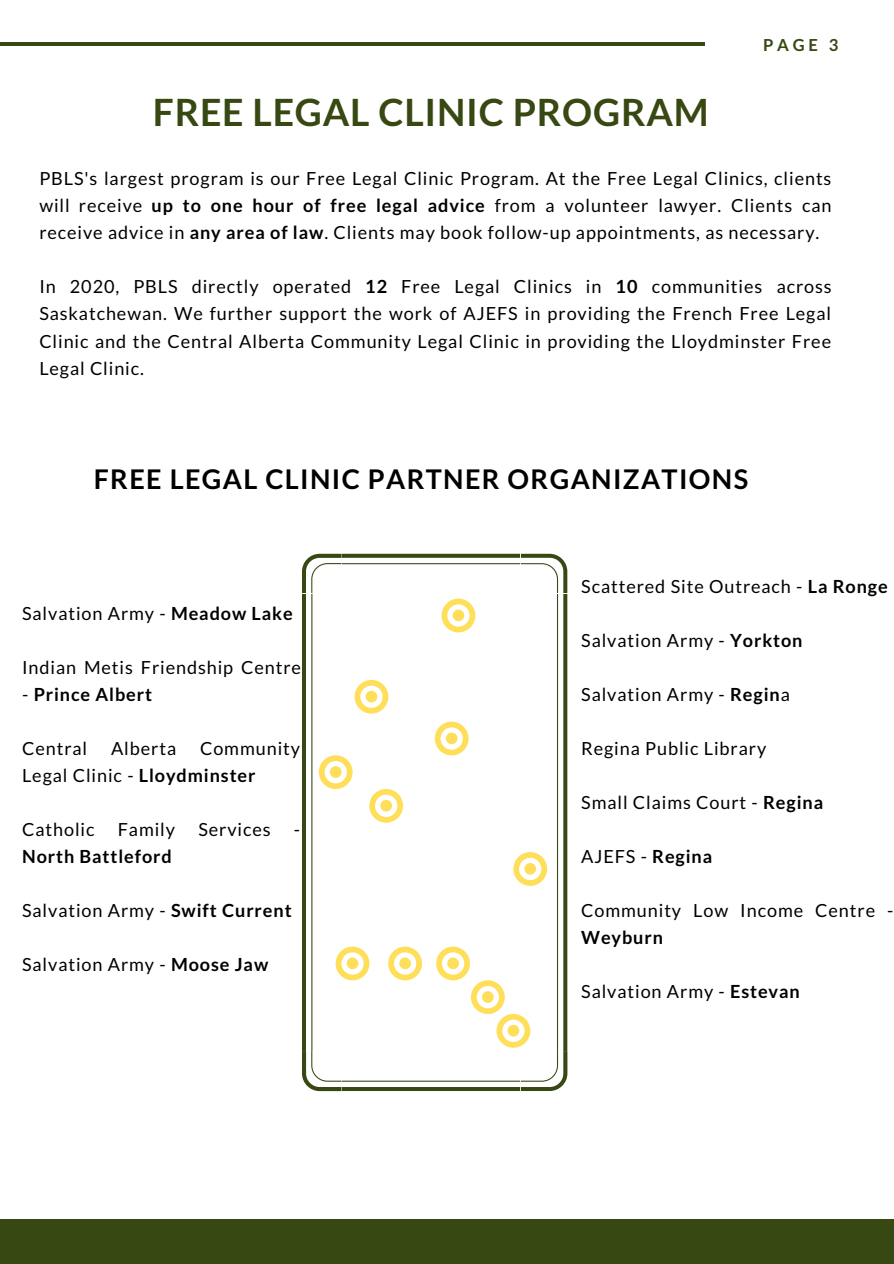
<style>
.page{position:relative;width:894px;height:1264px;background:#fff}
.page>*{position:absolute;margin:0;border:0;box-sizing:border-box;transform-origin:0 0}
.t1{font:700 37.5px "Lato";letter-spacing:.02em;color:#374812}
.t2{font:700 27px "Lato";letter-spacing:.05em;color:#000}
.t3{font:18px/27px "Lato";letter-spacing:.05em;color:#000;text-align:justify}
.t4{font:700 18px "Lato";letter-spacing:.05em;color:#000}
.t5{font:700 16.5px "Lato";color:#374812}
.s1{font-weight:700}
.s2{font-weight:400}
</style>
<div class="page">
<div style="left:0;top:1219px;width:893px;height:44px;background:#374812"></div>
<hr style="left:0;top:42px;width:704px;height:3px;background:#374812">
<svg style="left:302px;top:554px;width:265px;height:537px"></svg>
<svg style="left:441px;top:598px;width:34px;height:34px"></svg>
<svg style="left:354px;top:680px;width:34px;height:33px"></svg>
<svg style="left:319px;top:755px;width:33px;height:34px"></svg>
<svg style="left:369px;top:789px;width:34px;height:33px"></svg>
<svg style="left:434px;top:721px;width:34px;height:34px"></svg>
<svg style="left:513px;top:852px;width:34px;height:33px"></svg>
<svg style="left:335px;top:946px;width:34px;height:34px"></svg>
<svg style="left:388px;top:946px;width:34px;height:34px"></svg>
<svg style="left:436px;top:946px;width:94px;height:101px"></svg>
<p class="t1" style="left:153px;top:89px;width:557px">FREE LEGAL CLINIC PROGRAM</p>
<p class="t5" style="left:762px;top:35px;width:77px">PAGE 3</p>
<p class="t3" style="left:39px;top:165px;width:793px">PBLS's largest program is our Free Legal Clinic Program. At the Free Legal Clinics, clients will receive <span class="s1">up to one hour of free legal advice</span> from a volunteer lawyer. Clients can receive advice in <span class="s1">any area of law</span>. Clients may book follow-up appointments, as necessary.</p>
<p class="t3" style="left:39px;top:273px;width:793px">In 2020, PBLS directly operated <span class="s1">12</span> Free Legal Clinics in <span class="s1">10</span> communities across Saskatchewan. We further support the work of AJEFS in providing the French Free Legal Clinic and the Central Alberta Community Legal Clinic in providing the Lloydminster Free Legal Clinic.</p>
<p class="t2" style="left:94px;top:462px;width:655px">FREE LEGAL CLINIC PARTNER ORGANIZATIONS</p>
<p class="t3" style="left:22px;top:599px;width:272px">Salvation Army - <span class="s1">Meadow Lake</span></p>
<p class="t3" style="left:22px;top:653px;width:280px">Indian Metis Friendship Centre</p>
<p class="t4" style="left:22px;top:683px;width:131px"><span class="s2">-</span> Prince Albert</p>
<p class="t3" style="left:22px;top:734px;width:67px">Central</p>
<p class="t3" style="left:111px;top:734px;width:67px">Alberta</p>
<p class="t3" style="left:22px;top:734px;width:279px;text-indent:178px">Community<br>Legal Clinic - <span class="s1">Lloydminster</span></p>
<p class="t3" style="left:22px;top:815px;width:74px">Catholic</p>
<p class="t3" style="left:118px;top:815px;width:59px">Family</p>
<p class="t3" style="left:198px;top:815px;width:74px">Services</p>
<p class="t3" style="left:294px;top:815px;width:8px">-</p>
<p class="t4" style="left:22px;top:845px;width:151px">North Battleford</p>
<p class="t3" style="left:22px;top:896px;width:271px">Salvation Army - <span class="s1">Swift Current</span></p>
<p class="t3" style="left:22px;top:950px;width:247px">Salvation Army - <span class="s1">Moose Jaw</span></p>
<p class="t3" style="left:581px;top:572px;width:308px">Scattered Site Outreach - <span class="s1">La Ronge</span></p>
<p class="t3" style="left:581px;top:626px;width:223px">Salvation Army - <span class="s1">Yorkton</span></p>
<p class="t3" style="left:581px;top:680px;width:210px">Salvation Army - <span class="s1">Regin</span>a</p>
<p class="t3" style="left:581px;top:734px;width:186px">Regina Public Library</p>
<p class="t3" style="left:581px;top:788px;width:243px">Small Claims Court - <span class="s1">Regina</span></p>
<p class="t3" style="left:581px;top:842px;width:132px">AJEFS - <span class="s1">Regina</span></p>
<p class="t3" style="left:581px;top:896px;width:314px">Community Low Income Centre -<br><span class="s1">Weyburn</span></p>
<p class="t3" style="left:581px;top:978px;width:220px">Salvation Army - <span class="s1">Estevan</span></p>
</div>
